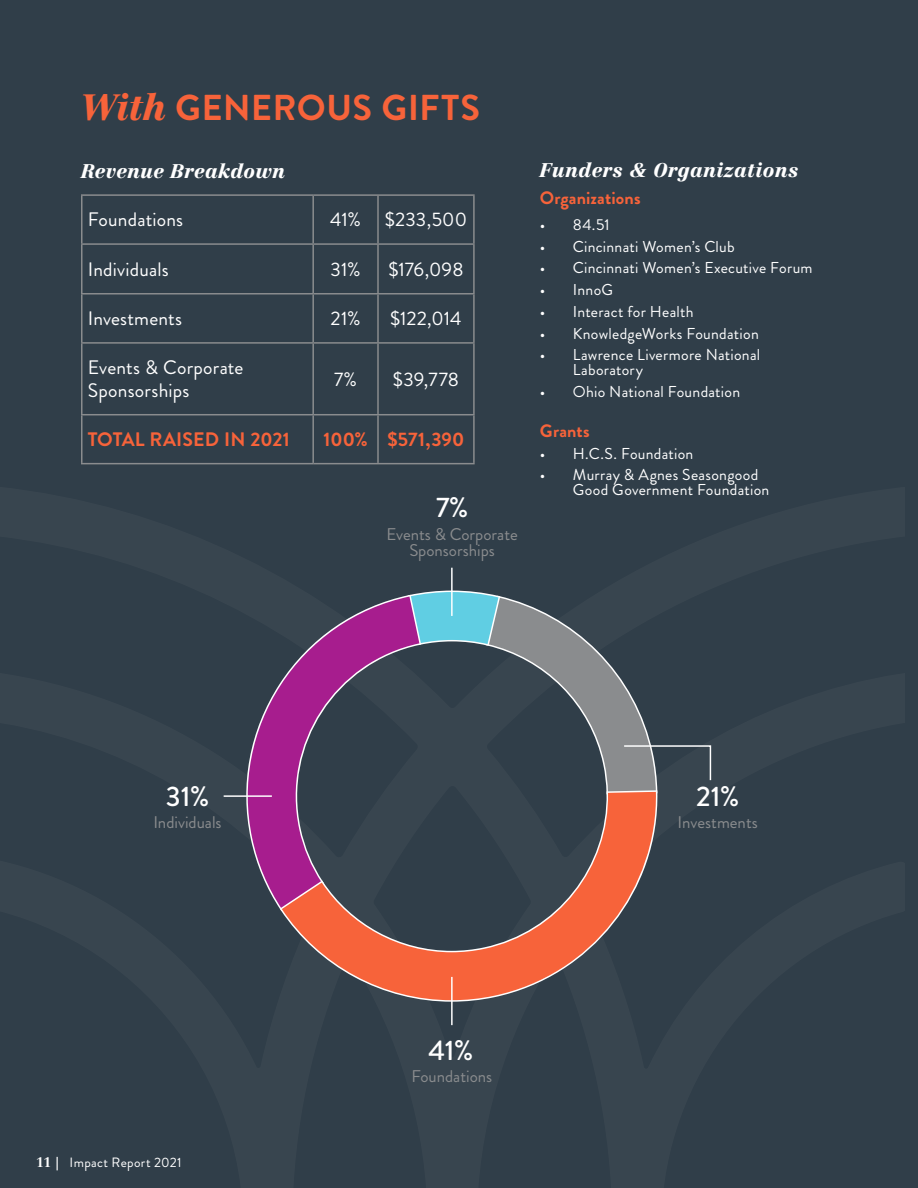
<style>
.page{position:relative;width:918px;height:1188px;background:#303e49}
.page>*{position:absolute;margin:0;border:0;box-sizing:border-box;transform-origin:0 0}
.t1{font:700 36px "Brandon Text";letter-spacing:.02em;color:#f7633a}
.t2{font:500 28.2px "Brandon Grotesque";color:#fff}
.Body_Copy{font:19.5px/22.5px "Brandon Grotesque";letter-spacing:.01em;color:#fff}
.H2_-_1_column{font:italic 900 19.5px "Centennial LT Std";letter-spacing:.02em;color:#fff}
.Body_Copy-2{font:700 19.5px "Brandon Grotesque";letter-spacing:.005em;color:#f7633a}
.t3{font:700 18px "Brandon Grotesque";letter-spacing:.01em;color:#f7633a}
.t4{font:16.95px/17px "Brandon Grotesque";color:#8a8c8e;text-align:center}
.t5{font:15.75px/15px "Brandon Grotesque";letter-spacing:.015em;color:#fff}
.body_-_1_column{font:13.5px "Brandon Grotesque";letter-spacing:.025em;color:#fff}
.s1{font-family:"Centennial LT Std";font-weight:900;font-style:italic}
.s2{font-family:"Centennial LT Std";font-weight:700}
</style>
<div class="page">
<svg style="left:246px;top:595px;width:162px;height:314px"></svg>
<svg style="left:280px;top:790px;width:378px;height:212px"></svg>
<hr style="left:451px;top:568px;width:2px;height:48px;background:#fff">
<hr style="left:451px;top:977px;width:2px;height:48px;background:#fff">
<hr style="left:224px;top:795px;width:48px;height:2px;background:#fff">
<svg style="left:408px;top:591px;width:304px;height:203px"></svg>
<hr style="left:81px;top:194px;width:232px;height:2px;background:#8a8c8e">
<hr style="left:313px;top:194px;width:65px;height:2px;background:#8a8c8e">
<hr style="left:312px;top:196px;width:2px;height:47px;background:#8a8c8e">
<hr style="left:378px;top:194px;width:97px;height:2px;background:#8a8c8e">
<hr style="left:377px;top:196px;width:2px;height:47px;background:#8a8c8e">
<hr style="left:81px;top:243px;width:232px;height:2px;background:#8a8c8e">
<hr style="left:313px;top:243px;width:65px;height:2px;background:#8a8c8e">
<hr style="left:312px;top:245px;width:2px;height:48px;background:#8a8c8e">
<hr style="left:378px;top:243px;width:97px;height:2px;background:#8a8c8e">
<hr style="left:377px;top:245px;width:2px;height:48px;background:#8a8c8e">
<hr style="left:81px;top:293px;width:232px;height:2px;background:#8a8c8e">
<hr style="left:313px;top:293px;width:65px;height:2px;background:#8a8c8e">
<hr style="left:312px;top:295px;width:2px;height:47px;background:#8a8c8e">
<hr style="left:378px;top:293px;width:97px;height:2px;background:#8a8c8e">
<hr style="left:377px;top:295px;width:2px;height:47px;background:#8a8c8e">
<hr style="left:81px;top:342px;width:232px;height:2px;background:#8a8c8e">
<hr style="left:313px;top:342px;width:65px;height:2px;background:#8a8c8e">
<hr style="left:312px;top:344px;width:2px;height:70px;background:#8a8c8e">
<hr style="left:378px;top:342px;width:97px;height:2px;background:#8a8c8e">
<hr style="left:377px;top:344px;width:2px;height:70px;background:#8a8c8e">
<hr style="left:312px;top:415px;width:2px;height:48px;background:#8a8c8e">
<hr style="left:377px;top:415px;width:2px;height:48px;background:#8a8c8e">
<hr style="left:81px;top:196px;width:1px;height:47px;background:#8a8c8e">
<hr style="left:473px;top:196px;width:2px;height:47px;background:#8a8c8e">
<hr style="left:81px;top:245px;width:1px;height:48px;background:#8a8c8e">
<hr style="left:473px;top:245px;width:2px;height:48px;background:#8a8c8e">
<hr style="left:81px;top:295px;width:1px;height:47px;background:#8a8c8e">
<hr style="left:473px;top:295px;width:2px;height:47px;background:#8a8c8e">
<hr style="left:81px;top:344px;width:1px;height:70px;background:#8a8c8e">
<hr style="left:473px;top:344px;width:2px;height:70px;background:#8a8c8e">
<hr style="left:81px;top:414px;width:232px;height:1px;background:#8a8c8e">
<hr style="left:81px;top:415px;width:1px;height:48px;background:#8a8c8e">
<hr style="left:313px;top:414px;width:65px;height:1px;background:#8a8c8e">
<hr style="left:378px;top:414px;width:97px;height:1px;background:#8a8c8e">
<hr style="left:473px;top:415px;width:2px;height:48px;background:#8a8c8e">
<hr style="left:81px;top:463px;width:232px;height:1px;background:#8a8c8e">
<hr style="left:313px;top:463px;width:65px;height:1px;background:#8a8c8e">
<hr style="left:378px;top:463px;width:97px;height:1px;background:#8a8c8e">
<h1 class="t1" style="left:81px;top:82px;width:400px"><span class="s1">With</span> GENEROUS GIFTS</h1>
<p class="H2_-_1_column" style="left:81px;top:159px;width:206px">Revenue Breakdown</p>
<p class="Body_Copy" style="left:88px;top:209px;width:97px">Foundations</p>
<p class="Body_Copy" style="left:330px;top:209px;width:32px">41%</p>
<p class="Body_Copy" style="left:385px;top:209px;width:84px">$233,500</p>
<p class="Body_Copy" style="left:88px;top:258px;width:83px">Individuals</p>
<p class="Body_Copy" style="left:331px;top:258px;width:32px">31%</p>
<p class="Body_Copy" style="left:388px;top:258px;width:77px">$176,098</p>
<p class="Body_Copy" style="left:88px;top:307px;width:96px">Investments</p>
<p class="Body_Copy" style="left:331px;top:307px;width:31px">21%</p>
<p class="Body_Copy" style="left:390px;top:307px;width:73px">$122,014</p>
<p class="Body_Copy" style="left:88px;top:357px;width:157px">Events &amp; Corporate<br>Sponsorships</p>
<p class="Body_Copy" style="left:334px;top:368px;width:25px">7%</p>
<p class="Body_Copy" style="left:393px;top:368px;width:68px">$39,778</p>
<p class="Body_Copy-2" style="left:88px;top:426px;width:203px">TOTAL RAISED IN 2021</p>
<p class="Body_Copy-2" style="left:323px;top:426px;width:46px">100%</p>
<p class="Body_Copy-2" style="left:387px;top:426px;width:79px">$571,390</p>
<p class="t2" style="left:436px;top:488px;width:34px">7%</p>
<p class="t4" style="left:386px;top:525px;width:133px">Events &amp; Corporate<br>Sponsorships</p>
<h4 class="H2_-_1_column" style="left:540px;top:159px;width:260px">Funders &amp; Organizations</h4>
<h3 class="t3" style="left:540px;top:185px;width:102px">Organizations</h3>
<p class="t5" style="left:540px;top:217px;width:71px">• 84.51</p>
<p class="t5" style="left:540px;top:239px;width:196px">• Cincinnati Women’s Club</p>
<p class="t5" style="left:540px;top:261px;width:274px">• Cincinnati Women’s Executive Forum</p>
<p class="t5" style="left:540px;top:283px;width:75px">• InnoG</p>
<p class="t5" style="left:540px;top:304px;width:155px">• Interact for Health</p>
<p class="t5" style="left:540px;top:326px;width:221px">• KnowledgeWorks Foundation</p>
<p class="t5" style="left:573px;top:348px;width:189px;text-indent:-33px">• Lawrence Livermore National<br>Laboratory</p>
<p class="t5" style="left:540px;top:385px;width:202px">• Ohio National Foundation</p>
<h3 class="t3" style="left:540px;top:418px;width:51px">Grants</h3>
<p class="t5" style="left:540px;top:446px;width:155px">• H.C.S. Foundation</p>
<p class="t5" style="left:573px;top:468px;width:198px;text-indent:-33px">• Murray &amp; Agnes Seasongood<br>Good Government Foundation</p>
<p class="t2" style="left:166px;top:777px;width:45px">31%</p>
<p class="t4" style="left:153px;top:813px;width:70px">Individuals</p>
<p class="body_-_1_column" style="left:36px;top:1153px;width:147px"><span class="s2">11 |</span> Impact Report 2021</p>
<p class="t2" style="left:428px;top:1030px;width:47px">41%</p>
<p class="t4" style="left:411px;top:1068px;width:82px">Foundations</p>
<p class="t2" style="left:696px;top:777px;width:45px">21%</p>
<p class="t4" style="left:678px;top:813px;width:82px">Investments</p>
</div>
